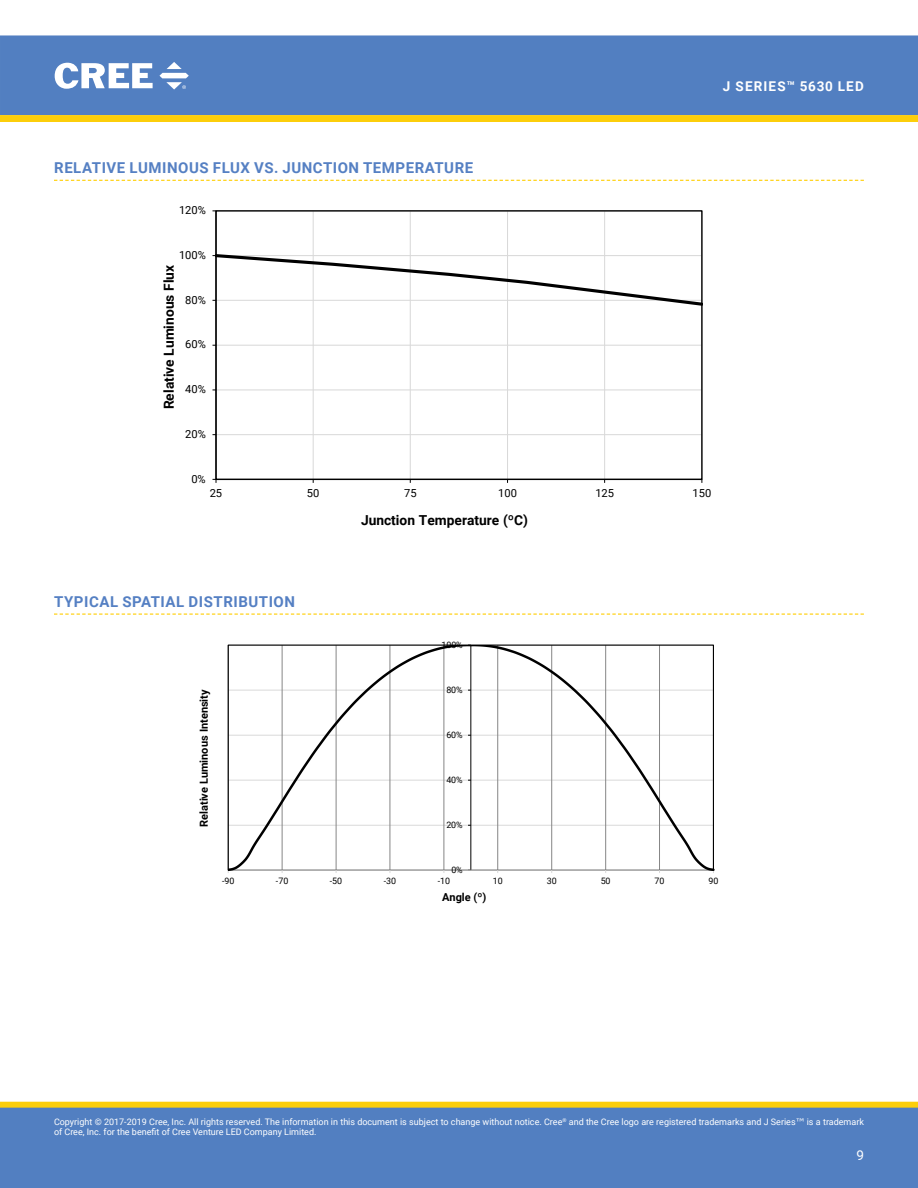
<style>
.page{position:relative;width:918px;height:1188px;background:#fff}
.page>*{position:absolute;margin:0;border:0;box-sizing:border-box;transform-origin:0 0}
.Section_heading_with{font:700 15px "Roboto";letter-spacing:.035em;color:#5580c3}
.t1{font:700 13.8px "Roboto";color:#000}
.t2{font:700 13.5px "Roboto";letter-spacing:.085em;color:#fff}
.t3{font:13.5px "Roboto";color:#fff}
.t4{font:11.1px "Roboto";letter-spacing:-.01em;color:#000}
.t5{font:700 10.95px "Roboto";color:#000}
.t6{font:9px/10.8px "Roboto";color:#fff}
.t7{font:8.85px "Roboto";letter-spacing:-.01em;color:#000}
.s1{font-family:"Verdana"}
</style>
<div class="page">
<div style="left:1px;top:36px;width:916px;height:78px;background:#527fc1"></div>
<div style="left:0;top:35px;width:918px;height:80px;border:1px solid #527fc1"></div>
<svg style="left:55px;top:63px;width:98px;height:26px"></svg>
<svg style="left:159px;top:62px;width:30px;height:28px"></svg>
<div style="left:1px;top:1102px;width:916px;height:6px;background:#fcce0b"></div>
<div style="left:0;top:1102px;width:918px;height:6px;border:1px solid #fcce0b"></div>
<div style="left:0;top:1108px;width:918px;height:80px;background:#527fc1"></div>
<svg style="left:0;top:115px;width:918px;height:7px;background:#fbce0d"></svg>
<svg style="left:54px;top:180px;width:810px;height:1px"></svg>
<svg style="left:54px;top:614px;width:810px;height:1px"></svg>
<hr style="left:216px;top:434px;width:486px;height:1px;background:#d9d9d9">
<hr style="left:216px;top:389px;width:486px;height:1px;background:#d9d9d9">
<hr style="left:216px;top:345px;width:486px;height:1px;background:#d9d9d9">
<hr style="left:313px;top:211px;width:1px;height:268px;background:#d9d9d9">
<hr style="left:410px;top:211px;width:1px;height:268px;background:#d9d9d9">
<hr style="left:507px;top:211px;width:1px;height:268px;background:#d9d9d9">
<hr style="left:604px;top:211px;width:1px;height:268px;background:#d9d9d9">
<hr style="left:216px;top:211px;width:1px;height:268px;background:#000">
<hr style="left:216px;top:479px;width:486px;height:1px;background:#000">
<svg style="left:213px;top:252px;width:490px;height:56px"></svg>
<svg style="left:228px;top:645px;width:486px;height:226px"></svg>
<h3 class="t2" style="left:723px;top:77px;width:142px">J SERIES™ 5630 LED</h3>
<p class="Section_heading_with" style="left:54px;top:157px;width:420px">RELATIVE LUMINOUS FLUX VS. JUNCTION TEMPERATURE</p>
<p class="t4" style="left:179px;top:202px;width:28px">120%</p>
<p class="t4" style="left:179px;top:247px;width:28px">100%</p>
<p class="t1" style="left:159px;top:409px;width:146px;rotate:-90deg">Relative Luminous Flux</p>
<p class="t4" style="left:185px;top:292px;width:22px">80%</p>
<p class="t4" style="left:185px;top:337px;width:22px">60%</p>
<p class="t4" style="left:185px;top:381px;width:22px">40%</p>
<p class="t4" style="left:185px;top:426px;width:22px">20%</p>
<p class="t4" style="left:192px;top:471px;width:16px">0%</p>
<p class="t4" style="left:210px;top:485px;width:14px">25</p>
<p class="t4" style="left:307px;top:485px;width:14px">50</p>
<p class="t4" style="left:404px;top:485px;width:14px">75</p>
<p class="t4" style="left:498px;top:485px;width:20px">100</p>
<p class="t4" style="left:595px;top:485px;width:20px">125</p>
<p class="t4" style="left:693px;top:485px;width:20px">150</p>
<p class="t1" style="left:361px;top:511px;width:168px">Junction Temperature (ºC)</p>
<p class="Section_heading_with" style="left:54px;top:591px;width:242px">TYPICAL SPATIAL DISTRIBUTION</p>
<p class="t5" style="left:196px;top:827px;width:139px;rotate:-90deg">Relative Luminous Intensity</p>
<p class="t7" style="left:441px;top:638px;width:23px">100%</p>
<p class="t7" style="left:446px;top:683px;width:18px">80%</p>
<p class="t7" style="left:446px;top:728px;width:18px">60%</p>
<p class="t7" style="left:446px;top:774px;width:18px">40%</p>
<p class="t7" style="left:446px;top:819px;width:18px">20%</p>
<p class="t7" style="left:451px;top:864px;width:13px">0%</p>
<p class="t7" style="left:222px;top:875px;width:14px">-90</p>
<p class="t7" style="left:276px;top:875px;width:14px">-70</p>
<p class="t7" style="left:330px;top:875px;width:14px">-50</p>
<p class="t7" style="left:384px;top:875px;width:14px">-30</p>
<p class="t7" style="left:438px;top:875px;width:14px">-10</p>
<p class="t7" style="left:493px;top:875px;width:11px">10</p>
<p class="t7" style="left:547px;top:875px;width:11px">30</p>
<p class="t7" style="left:601px;top:875px;width:11px">50</p>
<p class="t7" style="left:655px;top:875px;width:11px">70</p>
<p class="t7" style="left:709px;top:875px;width:11px">90</p>
<p class="t5" style="left:442px;top:890px;width:46px">Angle (º)</p>
<p class="t6" style="left:54px;top:1116px;width:812px">Copyright © 2017-2019 Cree, Inc. All rights reserved. The information in this document is subject to change without notice. Cree<sup>®</sup> and the Cree logo are registered trademarks and J Series<span class="s1">™</span> is a trademark of Cree, Inc. for the benefit of Cree Venture LED Company Limited.</p>
<h3 class="t3" style="left:856px;top:1145px;width:9px">9</h3>
</div>
